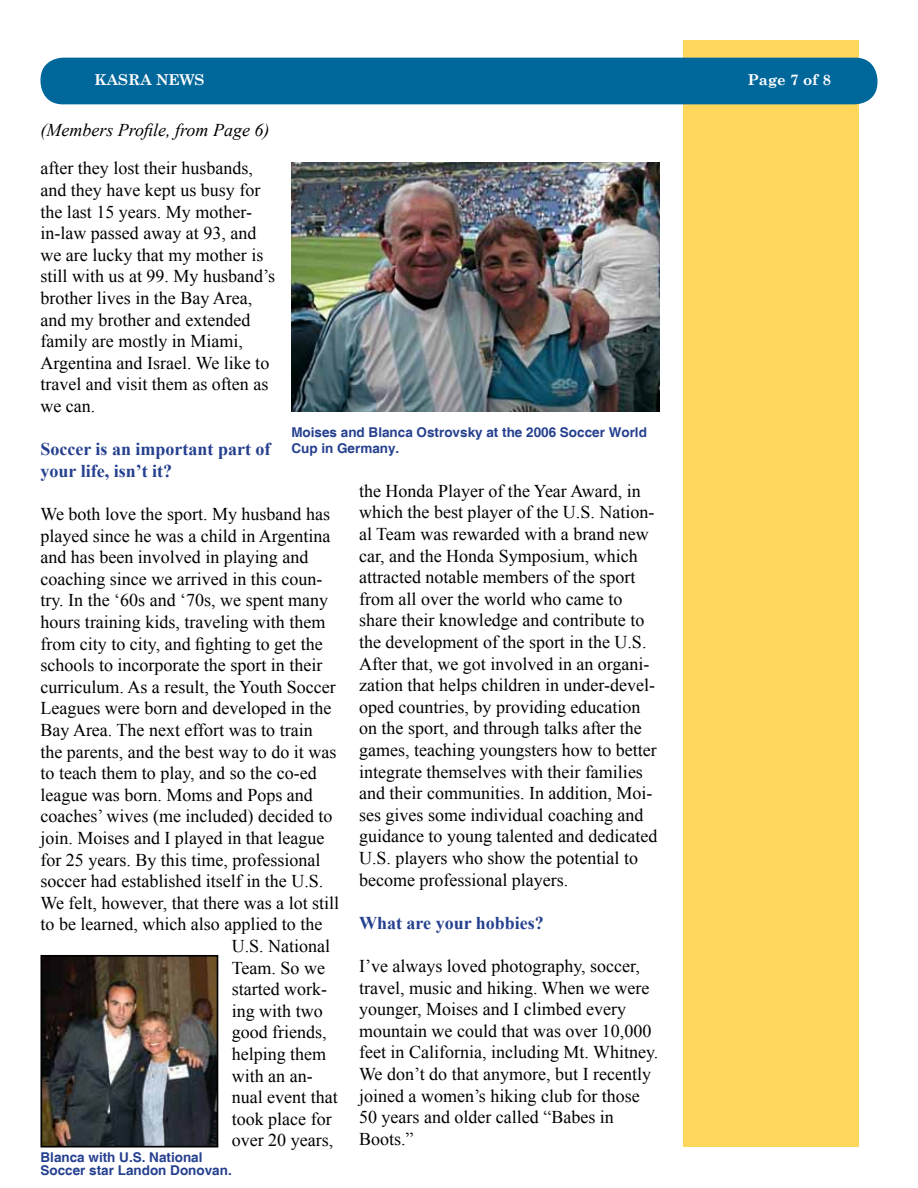
<style>
.page{position:relative;width:918px;height:1188px;background:#fff}
.page>*{position:absolute;margin:0;border:0;box-sizing:border-box;transform-origin:0 0}
.t1{font:18px/21.6px "Times New Roman";color:#000}
.t2{font:700 18px/21.6px "Times New Roman";color:#25408f}
.t3{font:italic 18px "Times New Roman";color:#000}
.t4{font:700 15px "Century Schoolbook";color:#fff}
.t5{font:700 13.5px/13.5px "Helvetica";color:#25408f}
</style>
<div class="page">
<div style="left:684px;top:40px;width:175px;height:1108px;background:#ffd75c"></div>
<div style="left:40px;top:58px;width:838px;height:46px;background:#00679b;border-radius:22px"></div>
<img style="left:291px;top:162px;width:369px;height:249px">
<img style="left:43px;top:958px;width:172px;height:187px">
<div style="left:40px;top:955px;width:178px;height:193px;border:2px solid #000"></div>
<p class="t4" style="left:94px;top:68px;width:112px">KASRA NEWS</p>
<p class="t4" style="left:748px;top:68px;width:85px">Page 7 of 8</p>
<p class="t3" style="left:40px;top:118px;width:231px">(Members Profile, from Page 6)</p>
<p class="t1" style="left:40px;top:157px;width:236px">after they lost their husbands, and they have kept us busy for the last 15 years. My mother&shy;in-law passed away at 93, and we are lucky that my mother is still with us at 99. My husband’s brother lives in the Bay Area, and my brother and extended family are mostly in Miami,<br>Argentina and Israel. We like to travel and visit them as often as we can.</p>
<p class="t2" style="left:40px;top:438px;width:232px">Soccer is an important part of your life, isn’t it?</p>
<p class="t1" style="left:40px;top:503px;width:291px">We both love the sport. My husband has</p>
<p class="t1" style="left:40px;top:525px;width:292px">played since he was a child in Argentina</p>
<p class="t1" style="left:40px;top:546px;width:269px">and has been involved in playing and</p>
<p class="t1" style="left:40px;top:568px;width:283px">coaching since we arrived in this coun-</p>
<p class="t1" style="left:40px;top:589px;width:289px">try. In the ‘60s and ‘70s, we spent many</p>
<p class="t1" style="left:40px;top:611px;width:286px">hours training kids, traveling with them</p>
<p class="t1" style="left:40px;top:633px;width:284px">from city to city, and fighting to get the</p>
<p class="t1" style="left:40px;top:654px;width:283px">schools to incorporate the sport in their</p>
<p class="t1" style="left:40px;top:676px;width:297px">curriculum. As a result, the Youth Soccer</p>
<p class="t1" style="left:40px;top:697px;width:292px">Leagues were born and developed in the</p>
<p class="t1" style="left:40px;top:719px;width:274px">Bay Area. The next effort was to train</p>
<p class="t1" style="left:40px;top:741px;width:297px">the parents, and the best way to do it was</p>
<p class="t1" style="left:40px;top:762px;width:278px">to teach them to play, and so the co-ed</p>
<p class="t1" style="left:40px;top:784px;width:274px">league was born. Moms and Pops and</p>
<p class="t1" style="left:40px;top:805px;width:294px">coaches’ wives (me included) decided to</p>
<p class="t1" style="left:40px;top:827px;width:285px">join. Moises and I played in that league</p>
<p class="t1" style="left:40px;top:849px;width:281px">for 25 years. By this time, professional</p>
<p class="t1" style="left:40px;top:870px;width:284px">soccer had established itself in the U.S.</p>
<p class="t1" style="left:40px;top:892px;width:300px">We felt, however, that there was a lot still</p>
<p class="t1" style="left:40px;top:913px;width:283px">to be learned, which also applied to the</p>
<p class="t1" style="left:232px;top:935px;width:100px">U.S. National</p>
<p class="t1" style="left:232px;top:957px;width:95px">Team. So we</p>
<p class="t1" style="left:232px;top:978px;width:97px">started work-</p>
<p class="t1" style="left:232px;top:1000px;width:93px">ing with two</p>
<p class="t1" style="left:232px;top:1021px;width:96px">good friends,</p>
<p class="t1" style="left:232px;top:1043px;width:96px">helping them</p>
<p class="t1" style="left:232px;top:1065px;width:82px">with an an-</p>
<p class="t1" style="left:232px;top:1086px;width:107px">nual event that</p>
<p class="t1" style="left:232px;top:1108px;width:101px">took place for</p>
<p class="t1" style="left:232px;top:1129px;width:103px">over 20 years,</p>
<p class="t5" style="left:291px;top:425px;width:357px;line-height:16.2px">Moises and Blanca Ostrovsky at the 2006 Soccer World<br>Cup in Germany.</p>
<p class="t1" style="left:359px;top:480px;width:300px">the Honda Player of the Year Award, in which the best player of the U.S. Nation&shy;al Team was rewarded with a brand new car, and the Honda Symposium, which attracted notable members of the sport from all over the world who came to share their knowledge and contribute to the development of the sport in the U.S.<br>After that, we got involved in an organi&shy;zation that helps children in under-devel&shy;oped countries, by providing education on the sport, and through talks after the games, teaching youngsters how to better integrate themselves with their families and their communities. In addition, Moi&shy;ses gives some individual coaching and guidance to young talented and dedicated U.S. players who show the potential to become professional players.</p>
<p class="t2" style="left:359px;top:912px;width:186px">What are your hobbies?</p>
<p class="t1" style="left:359px;top:955px;width:301px">I’ve always loved photography, soccer, travel, music and hiking. When we were younger, Moises and I climbed every mountain we could that was over 10,000 feet in California, including Mt. Whitney.<br>We don’t do that anymore, but I recently joined a women’s hiking club for those 50 years and older called “Babes in Boots.”</p>
<p class="t5" style="left:40px;top:1151px;width:193px">Blanca with U.S. National<br>Soccer star Landon Donovan.</p>
</div>
